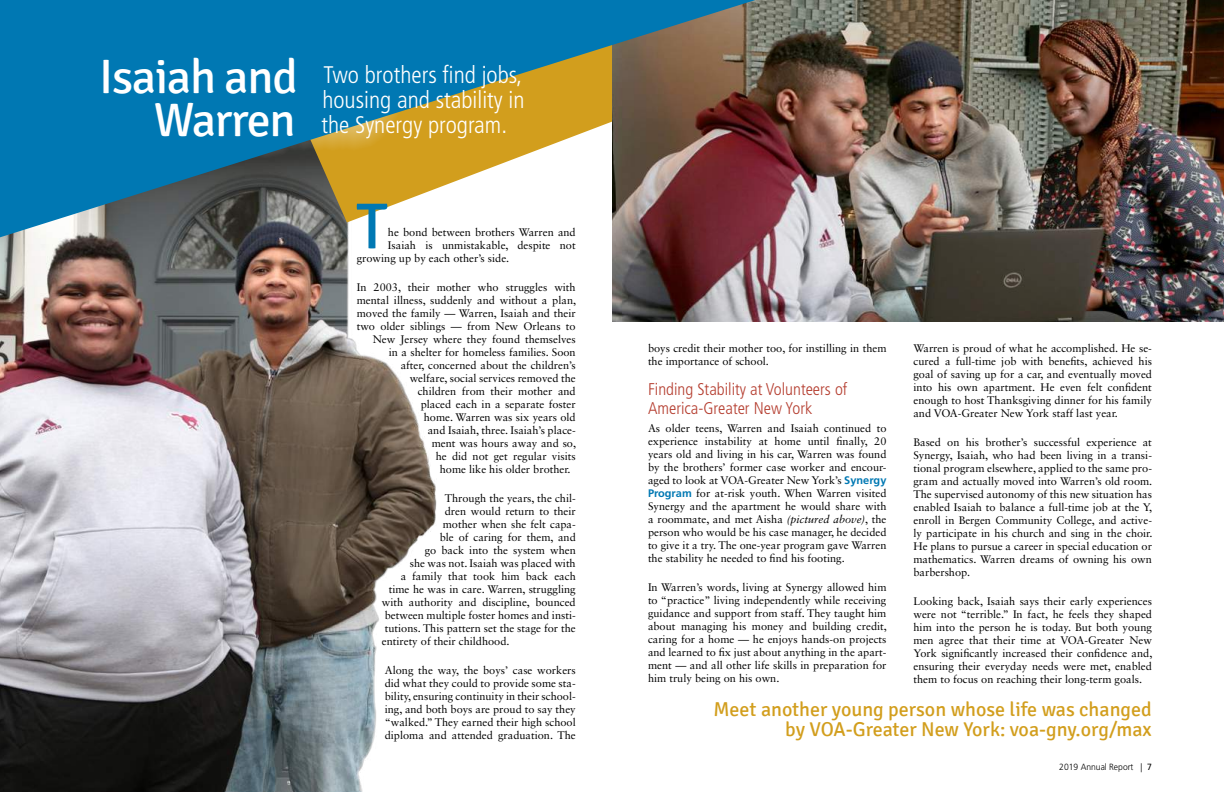
<style>
.page{position:relative;width:1224px;height:792px;background:#fff}
.page>*{position:absolute;margin:0;border:0;box-sizing:border-box;transform-origin:0 0}
.t1{font:65.1px "Signika";color:#0078b3}
.t2{font:48px/43px "Signika";letter-spacing:-.025em;color:#fff;text-align:right}
.t3{font:46px "Viktor Script";letter-spacing:.02em;color:#fff}
.t4{font:300 condensed 24px/25px "Frutiger LT Std";color:#fff;text-align:justify}
.t5{font:20px/20px "Signika";color:#d29e1d;text-align:right}
.t6{font:300 condensed 17px/19px "Frutiger LT Std";color:#b53e30}
.t7{font:11px/13px "Sabon LT Std";color:#000;text-align:justify}
.t8{font:300 9px "Frutiger LT Std";color:#000;scale:.95 1}
.s1{font-family:"Frutiger LT Std";font-weight:700;color:#0078b3}
.s2{font-style:italic}
.s3{font-weight:400}
</style>
<div class="page">
<img style="left:0;top:237px;width:437px;height:555px">
<img style="left:612px;top:0;width:612px;height:322px">
<svg style="left:0;top:0;width:755px;height:237px;background:#52818b"></svg>
<h2 class="t2" style="left:99px;top:57px;width:200px">Isaiah and<br>Warren</h2>
<h3 class="t4" style="left:321px;top:62px;width:205px">Two brothers find jobs, housing and stability in the Synergy program.</h3>
<h3 class="t3" style="left:62px;top:71px;width:302px">Isaiah and Warren</h3>
<h1 class="t1" style="left:356px;top:189px;width:34px">T</h1>
<p class="t7" style="left:388px;top:226px;width:189px">he bond between brothers Warren and</p>
<p class="t7" style="left:388px;top:239px;width:189px">Isaiah is unmistakable, despite not</p>
<p class="t7" style="left:357px;top:252px;width:154px">growing up by each other’s side.</p>
<p class="t7" style="left:357px;top:281px;width:221px">In 2003, their mother who struggles with</p>
<p class="t7" style="left:357px;top:294px;width:221px">mental illness, suddenly and without a plan,</p>
<p class="t7" style="left:357px;top:307px;width:221px">moved the family — Warren, Isaiah and their</p>
<p class="t7" style="left:357px;top:320px;width:221px">two older siblings — from New Orleans to</p>
<p class="t7" style="left:373px;top:333px;width:205px">New Jersey where they found themselves</p>
<p class="t7" style="left:389px;top:346px;width:189px">in a shelter for homeless families. Soon</p>
<p class="t7" style="left:401px;top:359px;width:177px">after, concerned about the children’s</p>
<p class="t7" style="left:410px;top:372px;width:168px">welfare, social services removed the</p>
<p class="t7" style="left:418px;top:385px;width:160px">children from their mother and</p>
<p class="t7" style="left:421px;top:398px;width:156px">placed each in a separate foster</p>
<p class="t7" style="left:424px;top:411px;width:153px">home. Warren was six years old</p>
<p class="t7" style="left:428px;top:424px;width:149px">and Isaiah, three. Isaiah’s place-</p>
<p class="t7" style="left:432px;top:437px;width:146px">ment was hours away and so,</p>
<p class="t7" style="left:436px;top:450px;width:142px">he did not get regular visits</p>
<p class="t7" style="left:440px;top:463px;width:132px">home like his older brother.</p>
<p class="t7" style="left:445px;top:492px;width:132px">Through the years, the chil-</p>
<p class="t7" style="left:445px;top:505px;width:132px">dren would return to their</p>
<p class="t7" style="left:443px;top:518px;width:134px">mother when she felt capa-</p>
<p class="t7" style="left:440px;top:531px;width:138px">ble of caring for them, and</p>
<p class="t7" style="left:425px;top:544px;width:153px">go back into the system when</p>
<p class="t7" style="left:410px;top:557px;width:168px">she was not. Isaiah was placed with</p>
<p class="t7" style="left:401px;top:570px;width:177px">a family that took him back each</p>
<p class="t7" style="left:389px;top:583px;width:189px">time he was in care. Warren, struggling</p>
<p class="t7" style="left:382px;top:596px;width:195px">with authority and discipline, bounced</p>
<p class="t7" style="left:385px;top:609px;width:193px">between multiple foster homes and insti-</p>
<p class="t7" style="left:385px;top:622px;width:193px">tutions. This pattern set the stage for the</p>
<p class="t7" style="left:382px;top:635px;width:129px">entirety of their childhood.</p>
<p class="t7" style="left:385px;top:664px;width:193px">Along the way, the boys’ case workers did what they could to provide some sta&shy;bility, ensuring continuity in their school&shy;ing, and both boys are proud to say they “walked.” They earned their high school diploma and attended graduation. The</p>
<p class="t7" style="left:648px;top:341px;width:240px">boys credit their mother too, for instilling in them the importance of school.</p>
<h3 class="t6" style="left:648px;top:380px;width:201px">Finding Stability at Volunteers of<br>America-Greater New York</h3>
<p class="t7" style="left:648px;top:421px;width:240px">As older teens, Warren and Isaiah continued to experience instability at home until finally, 20 years old and living in his car, Warren was found by the brothers’ former case worker and encour&shy;aged to look at VOA-Greater New York’s <span class="s1">Synergy Program</span> for at-risk youth. When Warren visited Synergy and the apartment he would share with a roommate, and met Aisha <span class="s2">(pictured above)</span>, the person who would be his case manager, he decided to give it a try. The one-year program gave Warren the stability he needed to find his footing.</p>
<p class="t7" style="left:648px;top:580px;width:240px">In Warren’s words, living at Synergy allowed him to “practice” living independently while receiving guidance and support from staff. They taught him about managing his money and building credit, caring for a home — he enjoys hands-on projects and learned to fix just about anything in the apart&shy;ment — and all other life skills in preparation for him truly being on his own.</p>
<p class="t7" style="left:913px;top:341px;width:240px">Warren is proud of what he accomplished. He se&shy;cured a full-time job with benefits, achieved his goal of saving up for a car, and eventually moved into his own apartment. He even felt confident enough to host Thanksgiving dinner for his family and VOA-Greater New York staff last year.</p>
<p class="t7" style="left:913px;top:435px;width:240px">Based on his brother’s successful experience at Synergy, Isaiah, who had been living in a transi&shy;tional program elsewhere, applied to the same pro&shy;gram and actually moved into Warren’s old room.<br>The supervised autonomy of this new situation has enabled Isaiah to balance a full-time job at the Y, enroll in Bergen Community College, and active&shy;ly participate in his church and sing in the choir.<br>He plans to pursue a career in special education or mathematics. Warren dreams of owning his own barbershop.</p>
<p class="t7" style="left:913px;top:594px;width:240px">Looking back, Isaiah says their early experiences were not “terrible.” In fact, he feels they shaped him into the person he is today. But both young men agree that their time at VOA-Greater New York significantly increased their confidence and, ensuring their everyday needs were met, enabled them to focus on reaching their long-term goals.</p>
<h3 class="t5" style="left:713px;top:700px;width:440px">Meet another young person whose life was changed by VOA-Greater New York: voa-gny.org/max</h3>
<p class="t8" style="left:1059px;top:761px;width:99px">2019 Annual Report | <span class="s3">7</span></p>
</div>
